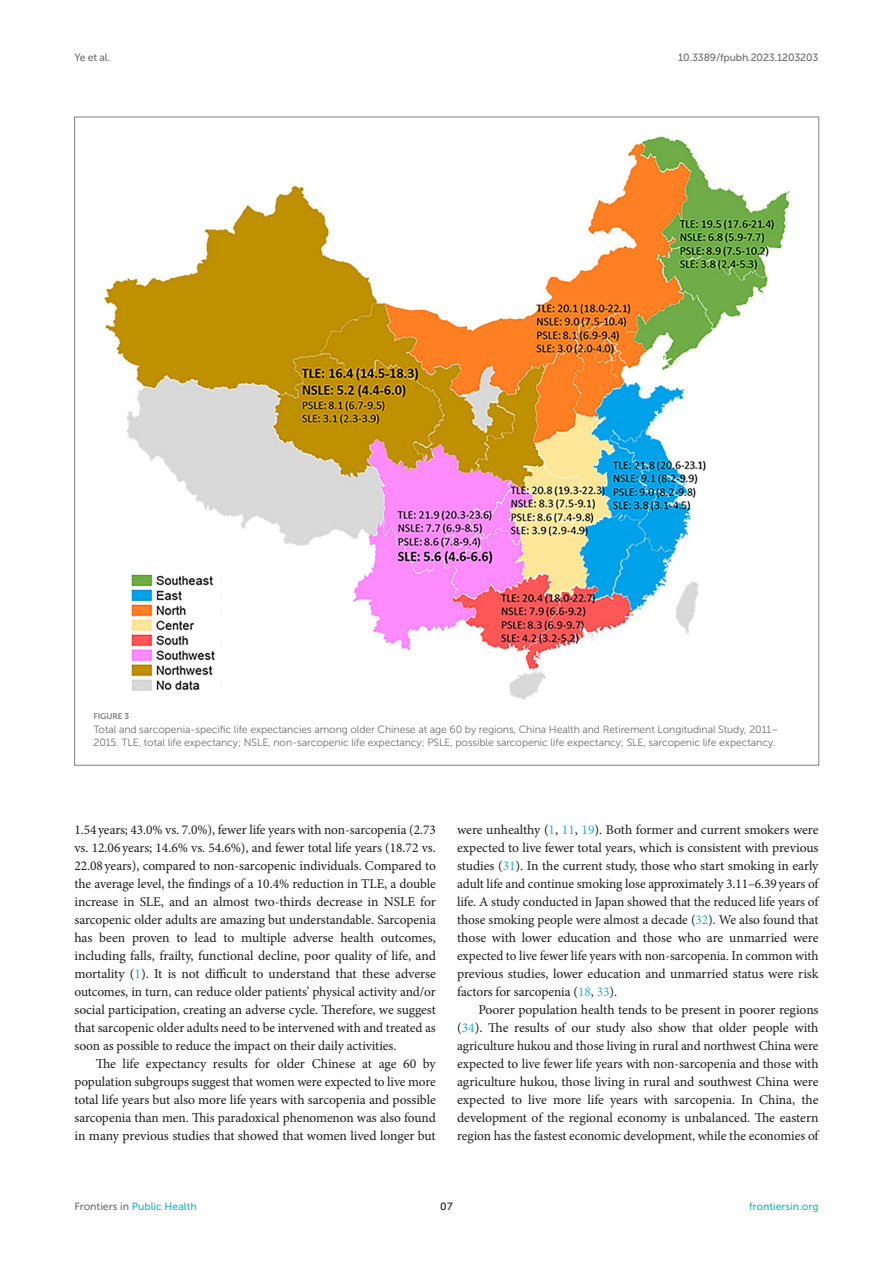
<style>
.page{position:relative;width:893px;height:1263px;background:#fff}
.page>*{position:absolute;margin:0;border:0;box-sizing:border-box;transform-origin:0 0}
.TEXT{font:13.5px/18px "Minion Pro";letter-spacing:-.005em;color:#1b1c1b;text-align:justify}
.FIG_LEG{font:10.5px/13.5px "Museo Sans 300";letter-spacing:-.01em;color:#706f70}
.t1{font:10.5px "Museo Sans 500";color:#1db5c3}
.t2{font:10.5px "Museo Sans 500";letter-spacing:-.015em;color:#706f70}
.t3{font:10.5px "Museo Sans 500";color:#1b1c1b}
.FIG_HD{font:8.25px "Museo Sans 700";letter-spacing:-.01em;color:#7e7f7f}
.s1{color:#1db5c3}
.s2{color:#706f70}
</style>
<div class="page">
<img style="left:103px;top:136px;width:687px;height:564px">
<p class="t2" style="left:74px;top:51px;width:37px">Ye et al.</p>
<p class="t2" style="left:678px;top:51px;width:142px">10.3389/fpubh.2023.1203203</p>
<p class="FIG_HD" style="left:94px;top:712px;width:37px">FIGURE 3</p>
<p class="FIG_LEG" style="left:94px;top:722px;width:687px">Total and sarcopenia-specific life expectancies among older Chinese at age 60 by regions, China Health and Retirement Longitudinal Study, 2011–<br>2015. TLE, total life expectancy; NSLE, non-sarcopenic life expectancy; PSLE, possible sarcopenic life expectancy; SLE, sarcopenic life expectancy.</p>
<p class="TEXT" style="left:74px;top:821px;width:363px">1.54years; 43.0% vs. 7.0%), fewer life years with non-sarcopenia (2.73 vs. 12.06years; 14.6% vs. 54.6%), and fewer total life years (18.72 vs.<br>22.08years), compared to non-sarcopenic individuals. Compared to the average level, the findings of a 10.4% reduction in TLE, a double increase in SLE, and an almost two-thirds decrease in NSLE for sarcopenic older adults are amazing but understandable. Sarcopenia has been proven to lead to multiple adverse health outcomes, including falls, frailty, functional decline, poor quality of life, and mortality (<span class="s1">1</span>). It is not difficult to understand that these adverse outcomes, in turn, can reduce older patients’ physical activity and/or social participation, creating an adverse cycle. Therefore, we suggest that sarcopenic older adults need to be intervened with and treated as soon as possible to reduce the impact on their daily activities.</p>
<p class="TEXT" style="left:74px;top:1055px;width:363px;text-indent:21px">The life expectancy results for older Chinese at age 60 by population subgroups suggest that women were expected to live more total life years but also more life years with sarcopenia and possible sarcopenia than men. This paradoxical phenomenon was also found in many previous studies that showed that women lived longer but</p>
<p class="TEXT" style="left:457px;top:821px;width:363px">were unhealthy (<span class="s1">1</span>, <span class="s1">11</span>, <span class="s1">19</span>). Both former and current smokers were expected to live fewer total years, which is consistent with previous studies (<span class="s1">31</span>). In the current study, those who start smoking in early adult life and continue smoking lose approximately 3.11–6.39years of life. A study conducted in Japan showed that the reduced life years of those smoking people were almost a decade (<span class="s1">32</span>). We also found that those with lower education and those who are unmarried were expected to live fewer life years with non-sarcopenia. In common with previous studies, lower education and unmarried status were risk factors for sarcopenia (<span class="s1">18</span>, <span class="s1">33</span>).</p>
<p class="TEXT" style="left:457px;top:1001px;width:363px;text-indent:21px">Poorer population health tends to be present in poorer regions (<span class="s1">34</span>). The results of our study also show that older people with agriculture hukou and those living in rural and northwest China were expected to live fewer life years with non-sarcopenia and those with agriculture hukou, those living in rural and southwest China were expected to live more life years with sarcopenia. In China, the development of the regional economy is unbalanced. The eastern region has the fastest economic development, while the economies of</p>
<p class="t1" style="left:74px;top:1200px;width:124px"><span class="s2">Frontiers in</span> Public Health</p>
<p class="t3" style="left:440px;top:1200px;width:14px">07</p>
<p class="t1" style="left:749px;top:1200px;width:71px">frontiersin.org</p>
</div>
